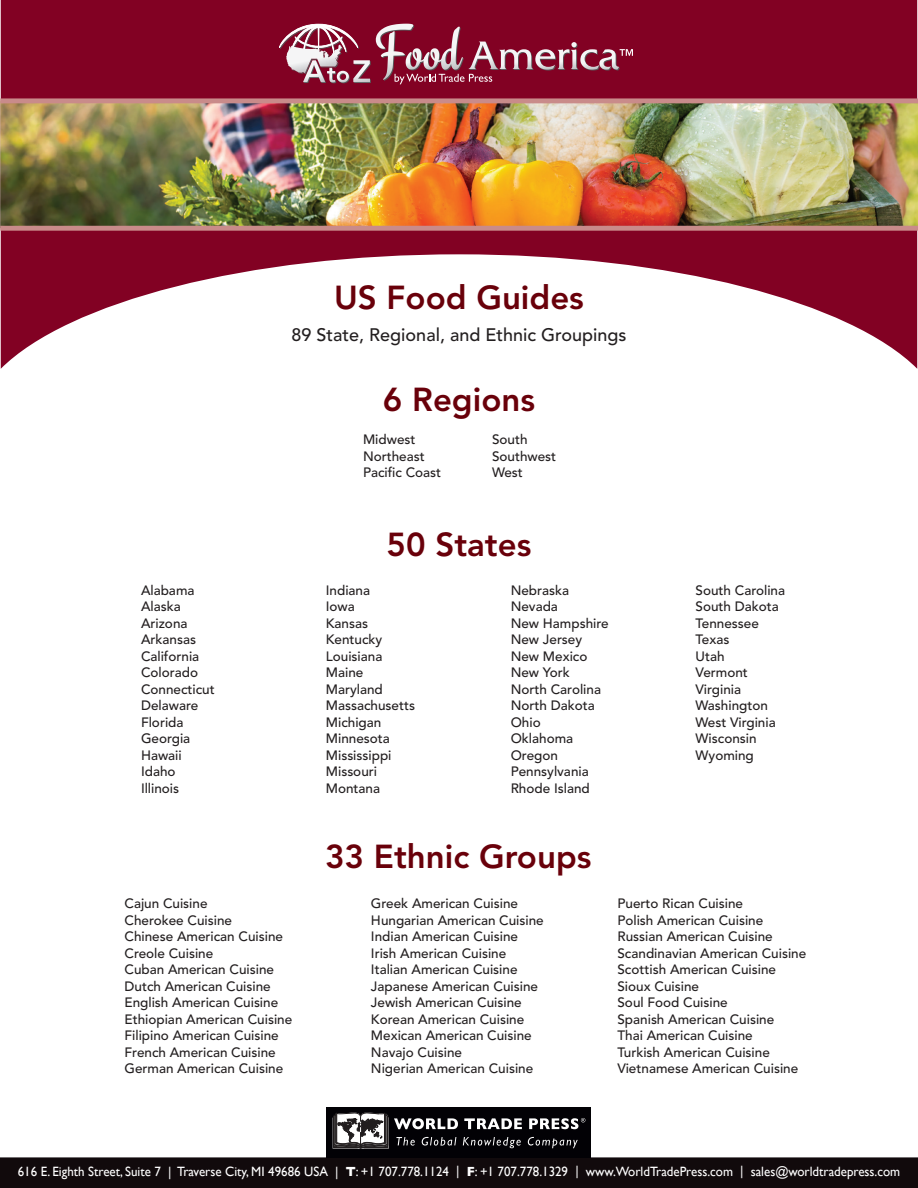
<style>
.page{position:relative;width:918px;height:1188px;background:#fff}
.page>*{position:absolute;margin:0;border:0;box-sizing:border-box;transform-origin:0 0}
.t1{font:800 33px "Avenir";color:#69000a}
.t2{font:500 18px "Avenir";color:#231f20}
.t3{font:500 13.5px/16.5px "Avenir";color:#231f20}
.t4{font:13.5px "Gill Sans";color:#fff;scale:.96 1}
.s1{font-weight:700}
</style>
<div class="page">
<div style="left:0;top:1157px;width:918px;height:31px;background:#110a0c"></div>
<div style="left:327px;top:1107px;width:264px;height:51px;background:#020105"></div>
<svg style="left:529px;top:1118px;width:56px;height:11px"></svg>
<svg style="left:333px;top:1112px;width:189px;height:37px"></svg>
<svg style="left:528px;top:1137px;width:50px;height:11px"></svg>
<svg style="left:1px;top:0;width:916px;height:369px;fill:#820123"></svg>
<img style="left:0;top:103px;width:918px;height:123px">
<div style="left:0;top:98px;width:918px;height:5px;background:#c98b8a"></div>
<div style="left:0;top:226px;width:918px;height:5px;background:#c98b8a"></div>
<svg style="left:279px;top:24px;width:354px;height:60px;background:#983953"></svg>
<h1 class="t1" style="left:334px;top:278px;width:251px">US Food Guides</h1>
<h2 class="t2" style="left:292px;top:324px;width:336px">89 State, Regional, and Ethnic Groupings</h2>
<h1 class="t1" style="left:383px;top:380px;width:154px">6 Regions</h1>
<p class="t3" style="left:363px;top:432px;width:80px">Midwest<br>Northeast<br>Pacific Coast</p>
<p class="t3" style="left:492px;top:432px;width:66px">South<br>Southwest<br>West</p>
<h1 class="t1" style="left:387px;top:525px;width:146px">50 States</h1>
<p class="t3" style="left:141px;top:582px;width:75px">Alabama<br>Alaska<br>Arizona<br>Arkansas<br>California<br>Colorado<br>Connecticut<br>Delaware<br>Florida<br>Georgia<br>Hawaii<br>Idaho<br>Illinois</p>
<p class="t3" style="left:326px;top:582px;width:91px">Indiana<br>Iowa<br>Kansas<br>Kentucky<br>Louisiana<br>Maine<br>Maryland<br>Massachusetts<br>Michigan<br>Minnesota<br>Mississippi<br>Missouri<br>Montana</p>
<p class="t3" style="left:511px;top:582px;width:100px">Nebraska<br>Nevada<br>New Hampshire<br>New Jersey<br>New Mexico<br>New York<br>North Carolina<br>North Dakota<br>Ohio<br>Oklahoma<br>Oregon<br>Pennsylvania<br>Rhode Island</p>
<p class="t3" style="left:696px;top:582px;width:91px">South Carolina<br>South Dakota<br>Tennessee<br>Texas<br>Utah<br>Vermont<br>Virginia<br>Washington<br>West Virginia<br>Wisconsin<br>Wyoming</p>
<h1 class="t1" style="left:325px;top:837px;width:268px">33 Ethnic Groups</h1>
<p class="t3" style="left:124px;top:896px;width:169px">Cajun Cuisine<br>Cherokee Cuisine<br>Chinese American Cuisine<br>Creole Cuisine<br>Cuban American Cuisine<br>Dutch American Cuisine<br>English American Cuisine<br>Ethiopian American Cuisine<br>Filipino American Cuisine<br>French American Cuisine<br>German American Cuisine</p>
<p class="t3" style="left:371px;top:896px;width:174px">Greek American Cuisine<br>Hungarian American Cuisine<br>Indian American Cuisine<br>Irish American Cuisine<br>Italian American Cuisine<br>Japanese American Cuisine<br>Jewish American Cuisine<br>Korean American Cuisine<br>Mexican American Cuisine<br>Navajo Cuisine<br>Nigerian American Cuisine</p>
<p class="t3" style="left:617px;top:896px;width:190px">Puerto Rican Cuisine<br>Polish American Cuisine<br>Russian American Cuisine<br>Scandinavian American Cuisine<br>Scottish American Cuisine<br>Sioux Cuisine<br>Soul Food Cuisine<br>Spanish American Cuisine<br>Thai American Cuisine<br>Turkish American Cuisine<br>Vietnamese American Cuisine</p>
<p class="t4" style="left:18px;top:1164px;width:921px">616 E. Eighth Street, Suite 7 | Traverse City, MI 49686 USA | <span class="s1">T</span>: +1 707.778.1124 | <span class="s1">F</span>: +1 707.778.1329 | www.WorldTradePress.com | sales@worldtradepress.com</p>
</div>
